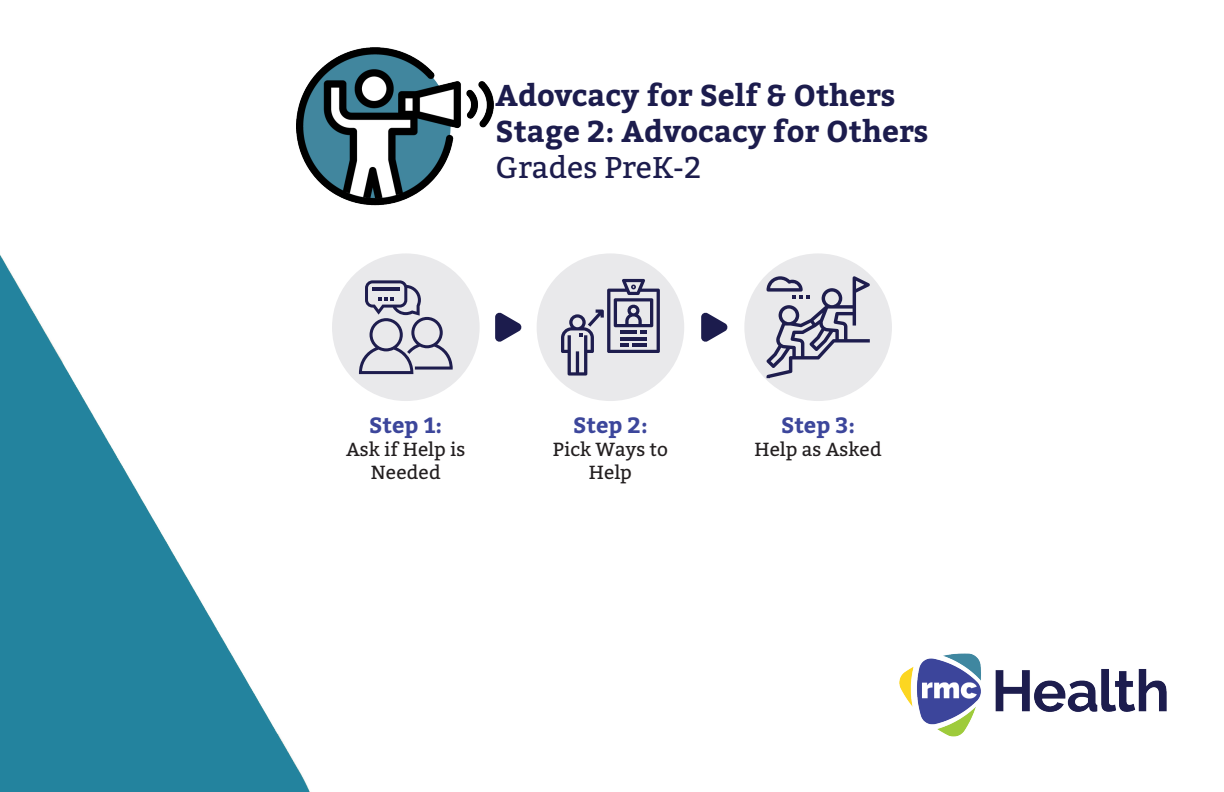
<style>
.page{position:relative;width:1224px;height:792px;background:#fff}
.page>*{position:absolute;margin:0;border:0;box-sizing:border-box;transform-origin:0 0}
.t1{font:700 30px "Bitter";color:#1c1c4d}
.t2{font:30px "Bitter";color:#1c1c4d}
.t3{font:700 22px "Bitter";color:#3c469b}
.t4{font:19px/22.8px "Bitter";color:#231f20;text-align:center}
</style>
<div class="page">
<img style="left:370px;top:47px;width:124px;height:159px">
<img style="left:0;top:47px;width:370px;height:745px">
<div style="left:537px;top:253px;width:147px;height:148px;background:#e9e9eb;border-radius:50%"></div>
<svg style="left:561px;top:279px;width:99px;height:97px"></svg>
<div style="left:332px;top:253px;width:148px;height:148px;background:#e9e9eb;border-radius:50%"></div>
<svg style="left:359px;top:280px;width:94px;height:94px"></svg>
<svg style="left:495px;top:312px;width:27px;height:30px"></svg>
<img style="left:899px;top:653px;width:268px;height:84px">
<div style="left:744px;top:253px;width:148px;height:148px;background:#e9e9eb;border-radius:50%"></div>
<svg style="left:767px;top:276px;width:103px;height:102px"></svg>
<svg style="left:701px;top:312px;width:27px;height:30px"></svg>
<p class="t1" style="left:496px;top:72px;width:401px">Adovcacy for Self &amp; Others</p>
<p class="t1" style="left:496px;top:108px;width:434px">Stage 2: Advocacy for Others</p>
<p class="t2" style="left:496px;top:146px;width:207px">Grades PreK-2</p>
<p class="t3" style="left:369px;top:409px;width:75px">Step 1:</p>
<p class="t4" style="left:346px;top:437px;width:121px">Ask if Help is<br>Needed</p>
<p class="t3" style="left:573px;top:409px;width:76px">Step 2:</p>
<p class="t4" style="left:553px;top:437px;width:117px">Pick Ways to<br>Help</p>
<p class="t3" style="left:781px;top:409px;width:76px">Step 3:</p>
<p class="t4" style="left:755px;top:437px;width:129px">Help as Asked</p>
</div>
